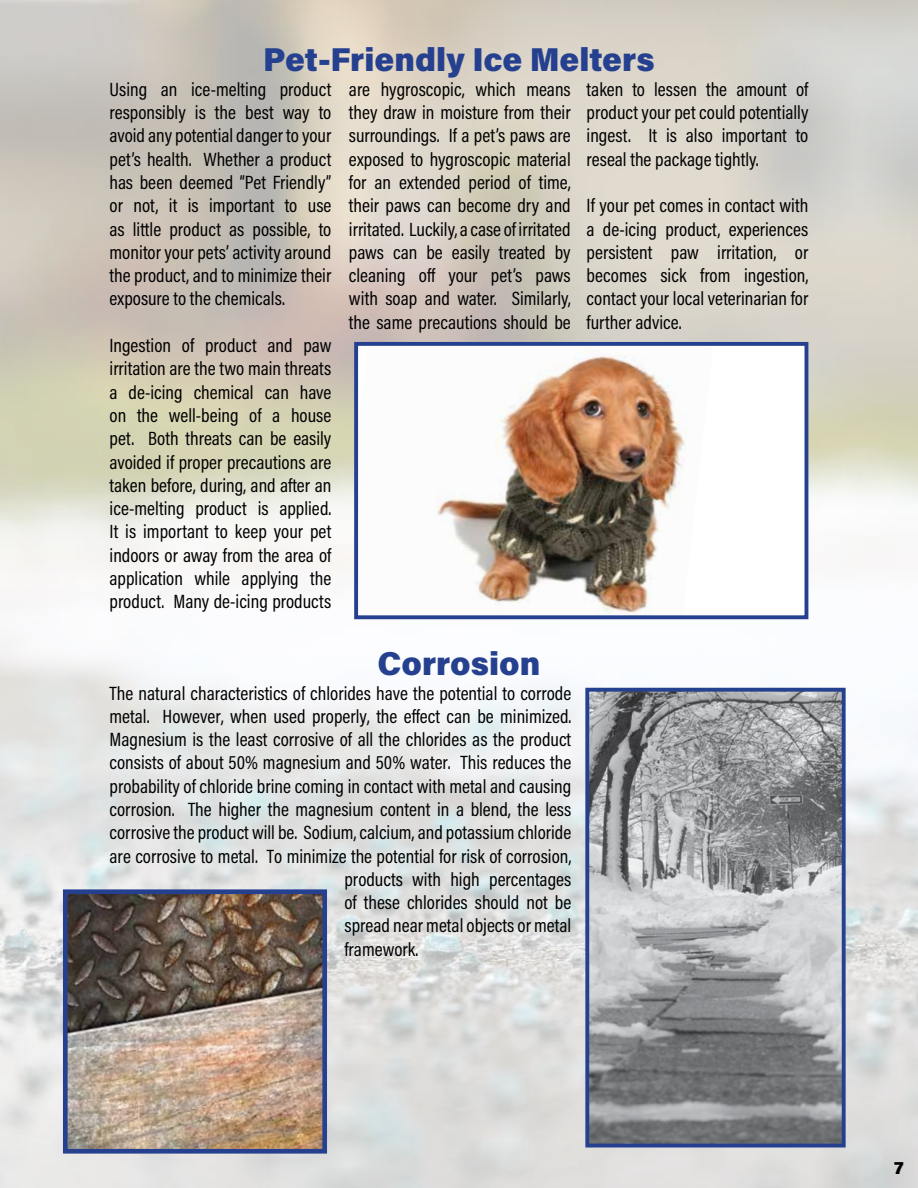
<style>
.page{position:relative;width:918px;height:1188px;background:#fff}
.page>*{position:absolute;margin:0;border:0;box-sizing:border-box;transform-origin:0 0}
.t1{font:900 33px "Acumin Pro";color:#25408f}
.t2{font:19.35px/23.2px "Acumin Pro Cond";color:#000;text-align:justify}
.t3{font:900 18px "Acumin Pro";color:#000}
</style>
<div class="page">
<img style="left:433px;top:347px;width:258px;height:267px">
<div style="left:354px;top:342px;width:454px;height:277px;border:4px solid #25408f"></div>
<img style="left:590px;top:693px;width:251px;height:449px">
<div style="left:585px;top:688px;width:261px;height:459px;border:4px solid #25408f"></div>
<img style="left:69px;top:895px;width:252px;height:253px">
<div style="left:63px;top:889px;width:264px;height:265px;border:5px solid #25408f"></div>
<h1 class="t1" style="left:263px;top:36px;width:393px">Pet-Friendly Ice Melters</h1>
<p class="t2" style="left:349px;top:77px;width:223px">are hygroscopic, which means they draw in moisture from their surroundings. If a pet’s paws are exposed to hygroscopic material for an extended period of time, their paws can become dry and irritated. Luckily, a case of irritated paws can be easily treated by cleaning off your pet’s paws with soap and water. Similarly, the same precautions should be</p>
<p class="t2" style="left:587px;top:77px;width:223px">taken to lessen the amount of product your pet could potentially ingest. It is also important to reseal the package tightly.</p>
<p class="t2" style="left:110px;top:77px;width:223px">Using an ice-melting product responsibly is the best way to avoid any potential danger to your pet’s health. Whether a product has been deemed “Pet Friendly” or not, it is important to use as little product as possible, to monitor your pets’ activity around the product, and to minimize their exposure to the chemicals.</p>
<p class="t2" style="left:110px;top:333px;width:223px">Ingestion of product and paw irritation are the two main threats a de-icing chemical can have on the well-being of a house pet. Both threats can be easily avoided if proper precautions are taken before, during, and after an ice-melting product is applied.<br>It is important to keep your pet indoors or away from the area of application while applying the product. Many de-icing products</p>
<p class="t2" style="left:587px;top:194px;width:223px">If your pet comes in contact with a de-icing product, experiences persistent paw irritation, or becomes sick from ingestion, contact your local veterinarian for further advice.</p>
<h1 class="t1" style="left:378px;top:640px;width:164px">Corrosion</h1>
<p class="t2" style="left:110px;top:681px;width:463px">The natural characteristics of chlorides have the potential to corrode</p>
<p class="t2" style="left:110px;top:704px;width:463px">metal. However, when used properly, the effect can be minimized.</p>
<p class="t2" style="left:110px;top:727px;width:463px">Magnesium is the least corrosive of all the chlorides as the product</p>
<p class="t2" style="left:110px;top:751px;width:463px">consists of about 50% magnesium and 50% water. This reduces the</p>
<p class="t2" style="left:110px;top:774px;width:463px">probability of chloride brine coming in contact with metal and causing</p>
<p class="t2" style="left:110px;top:797px;width:463px">corrosion. The higher the magnesium content in a blend, the less</p>
<p class="t2" style="left:110px;top:821px;width:463px">corrosive the product will be. Sodium, calcium, and potassium chloride</p>
<p class="t2" style="left:110px;top:844px;width:463px">are corrosive to metal. To minimize the potential for risk of corrosion,</p>
<p class="t2" style="left:345px;top:867px;width:228px">products with high percentages</p>
<p class="t2" style="left:345px;top:890px;width:228px">of these chlorides should not be</p>
<p class="t2" style="left:345px;top:914px;width:228px">spread near metal objects or metal</p>
<p class="t2" style="left:345px;top:937px;width:75px">framework.</p>
<p class="t3" style="left:894px;top:1155px;width:11px">7</p>
</div>
